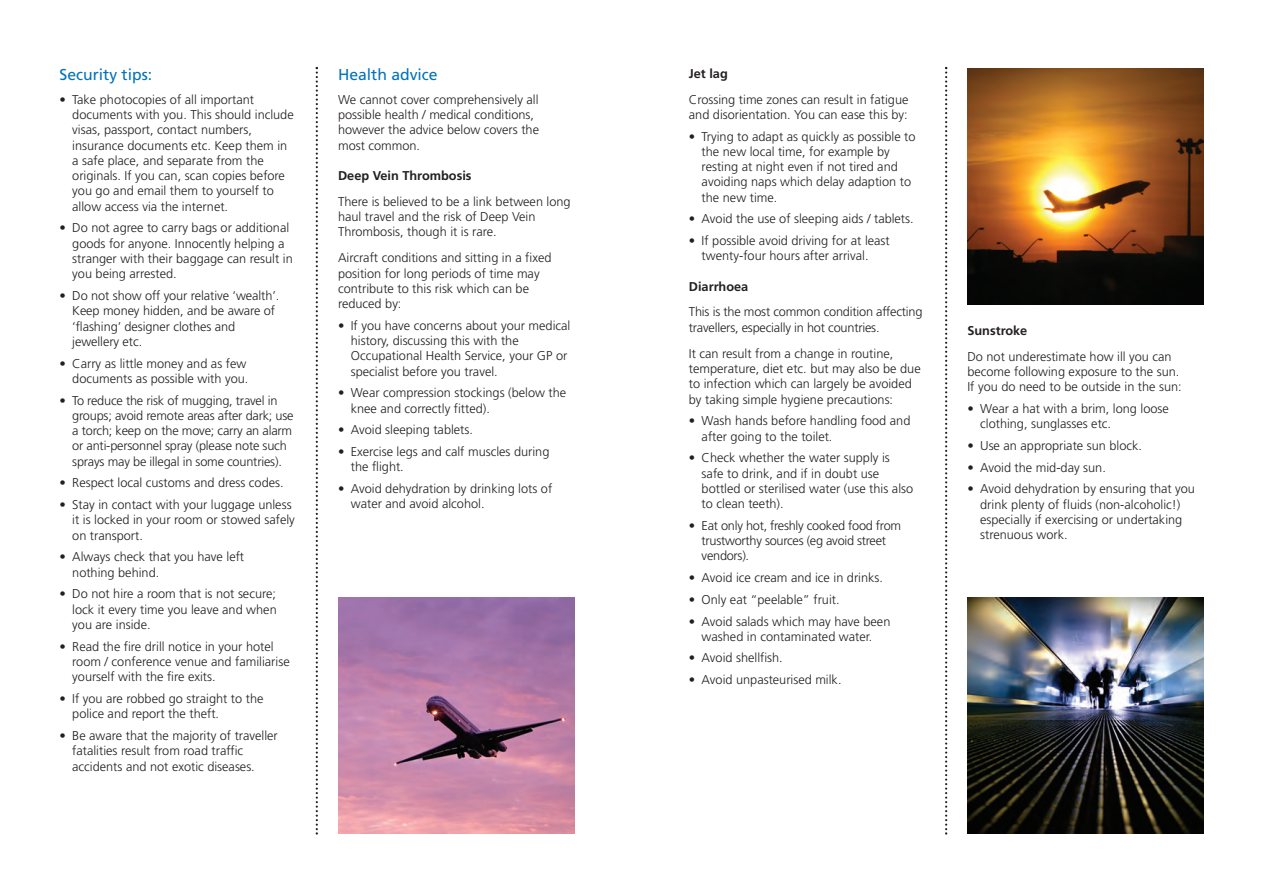
<style>
.page{position:relative;width:1263px;height:893px;background:#fff}
.page>*{position:absolute;margin:0;border:0;box-sizing:border-box;transform-origin:0 0}
.t1{font:15.75px "Frutiger";color:#0372bb}
.t2{font:300 12.75px/15.3px "Frutiger";color:#231f20}
.t3{font:300 12.75px/15.3px "Frutiger";letter-spacing:-.02em;color:#231f20}
.t4{font:700 12.75px "Frutiger";color:#231f20}
</style>
<div class="page">
<svg style="left:316px;top:67px;width:2px;height:768px"></svg>
<svg style="left:945px;top:67px;width:2px;height:768px"></svg>
<img style="left:338px;top:597px;width:236px;height:236px">
<img style="left:967px;top:597px;width:236px;height:236px">
<img style="left:967px;top:68px;width:236px;height:236px">
<p class="t1" style="left:60px;top:68px;width:94px">Security tips:</p>
<p class="t2" style="left:72px;top:93px;width:223px;text-indent:-13px">• Take photocopies of all important documents with you. This should include visas, passport, contact numbers, insurance documents etc. Keep them in a safe place, and separate from the originals. If you can, scan copies before you go and email them to yourself to allow access via the internet.</p>
<p class="t2" style="left:72px;top:221px;width:222px;text-indent:-13px">• Do not agree to carry bags or additional goods for anyone. Innocently helping a stranger with their baggage can result in you being arrested.</p>
<p class="t2" style="left:72px;top:289px;width:209px;text-indent:-13px">• Do not show off your relative ‘wealth’.<br>Keep money hidden, and be aware of ‘flashing’ designer clothes and jewellery etc.</p>
<p class="t2" style="left:60px;top:356px;width:190px;text-align:right">• Carry as little money and as few documents as possible with you.</p>
<p class="t2" style="left:72px;top:393px;width:223px;text-indent:-13px">• To reduce the risk of mugging, travel in groups; avoid remote areas after dark; use a torch; keep on the move; carry an alarm or anti-personnel spray (please note such sprays may be illegal in some countries).</p>
<p class="t2" style="left:60px;top:476px;width:226px">• Respect local customs and dress codes.</p>
<p class="t2" style="left:72px;top:498px;width:224px;text-indent:-13px">• Stay in contact with your luggage unless it is locked in your room or stowed safely on transport.</p>
<p class="t2" style="left:72px;top:550px;width:173px;text-indent:-13px">• Always check that you have left nothing behind.</p>
<p class="t2" style="left:72px;top:587px;width:206px;text-align:justify;text-indent:-13px">• Do not hire a room that is not secure; lock it every time you leave and when you are inside.</p>
<p class="t2" style="left:72px;top:640px;width:219px;text-indent:-13px">• Read the fire drill notice in your hotel room / conference venue and familiarise yourself with the fire exits.</p>
<p class="t2" style="left:72px;top:692px;width:193px;text-indent:-13px">• If you are robbed go straight to the police and report the theft.</p>
<p class="t2" style="left:72px;top:729px;width:207px;text-indent:-13px">• Be aware that the majority of traveller fatalities result from road traffic accidents and not exotic diseases.</p>
<p class="t1" style="left:338px;top:68px;width:101px">Health advice</p>
<p class="t2" style="left:338px;top:93px;width:202px">We cannot cover comprehensively all possible health / medical conditions, however the advice below covers the most common.</p>
<p class="t4" style="left:338px;top:170px;width:135px">Deep Vein Thrombosis</p>
<p class="t2" style="left:338px;top:195px;width:234px">There is believed to be a link between long haul travel and the risk of Deep Vein<br>Thrombosis, though it is rare.</p>
<p class="t2" style="left:338px;top:251px;width:215px">Aircraft conditions and sitting in a fixed position for long periods of time may contribute to this risk which can be reduced by:</p>
<p class="t2" style="left:351px;top:319px;width:221px;text-indent:-13px">• If you have concerns about your medical history, discussing this with the Occupational Health Service, your GP or specialist before you travel.</p>
<p class="t2" style="left:351px;top:386px;width:217px;text-indent:-13px">• Wear compression stockings (below the knee and correctly fitted).</p>
<p class="t2" style="left:338px;top:423px;width:136px">• Avoid sleeping tablets.</p>
<p class="t2" style="left:351px;top:445px;width:200px;text-indent:-13px">• Exercise legs and calf muscles during the flight.</p>
<p class="t2" style="left:351px;top:482px;width:203px;text-indent:-13px">• Avoid dehydration by drinking lots of water and avoid alcohol.</p>
<p class="t4" style="left:689px;top:68px;width:40px">Jet lag</p>
<p class="t2" style="left:689px;top:92px;width:221px">Crossing time zones can result in fatigue and disorientation. You can ease this by:</p>
<p class="t2" style="left:702px;top:129px;width:215px;text-indent:-13px">• Trying to adapt as quickly as possible to the new local time, for example by resting at night even if not tired and avoiding naps which delay adaption to the new time.</p>
<p class="t2" style="left:689px;top:212px;width:226px">• Avoid the use of sleeping aids / tablets.</p>
<p class="t2" style="left:702px;top:234px;width:190px;text-indent:-13px">• If possible avoid driving for at least twenty-four hours after arrival.</p>
<p class="t4" style="left:689px;top:281px;width:61px">Diarrhoea</p>
<p class="t2" style="left:689px;top:305px;width:235px">This is the most common condition affecting travellers, especially in hot countries.</p>
<p class="t2" style="left:689px;top:347px;width:233px">It can result from a change in routine, temperature, diet etc. but may also be due to infection which can largely be avoided by taking simple hygiene precautions:</p>
<p class="t2" style="left:702px;top:414px;width:210px;text-indent:-13px">• Wash hands before handling food and after going to the toilet.</p>
<p class="t2" style="left:702px;top:451px;width:213px;text-indent:-13px">• Check whether the water supply is safe to drink, and if in doubt use bottled or sterilised water (use this also to clean teeth).</p>
<p class="t3" style="left:702px;top:519px;width:201px;text-indent:-13px">• Eat only hot, freshly cooked food from trustworthy sources (eg avoid street vendors).</p>
<p class="t2" style="left:689px;top:571px;width:196px">• Avoid ice cream and ice in drinks.</p>
<p class="t2" style="left:689px;top:593px;width:152px">• Only eat “peelable” fruit.</p>
<p class="t2" style="left:689px;top:614px;width:203px;text-align:center">• Avoid salads which may have been washed in contaminated water.</p>
<p class="t2" style="left:689px;top:651px;width:95px">• Avoid shellfish.</p>
<p class="t2" style="left:689px;top:673px;width:154px">• Avoid unpasteurised milk.</p>
<p class="t4" style="left:967px;top:325px;width:61px">Sunstroke</p>
<p class="t2" style="left:967px;top:350px;width:216px">Do not underestimate how ill you can become following exposure to the sun.<br>If you do need to be outside in the sun:</p>
<p class="t2" style="left:980px;top:402px;width:190px;text-indent:-13px">• Wear a hat with a brim, long loose clothing, sunglasses etc.</p>
<p class="t2" style="left:967px;top:439px;width:176px">• Use an appropriate sun block.</p>
<p class="t2" style="left:967px;top:461px;width:140px">• Avoid the mid-day sun.</p>
<p class="t2" style="left:980px;top:482px;width:216px;text-indent:-13px">• Avoid dehydration by ensuring that you drink plenty of fluids (non-alcoholic!) especially if exercising or undertaking strenuous work.</p>
</div>
